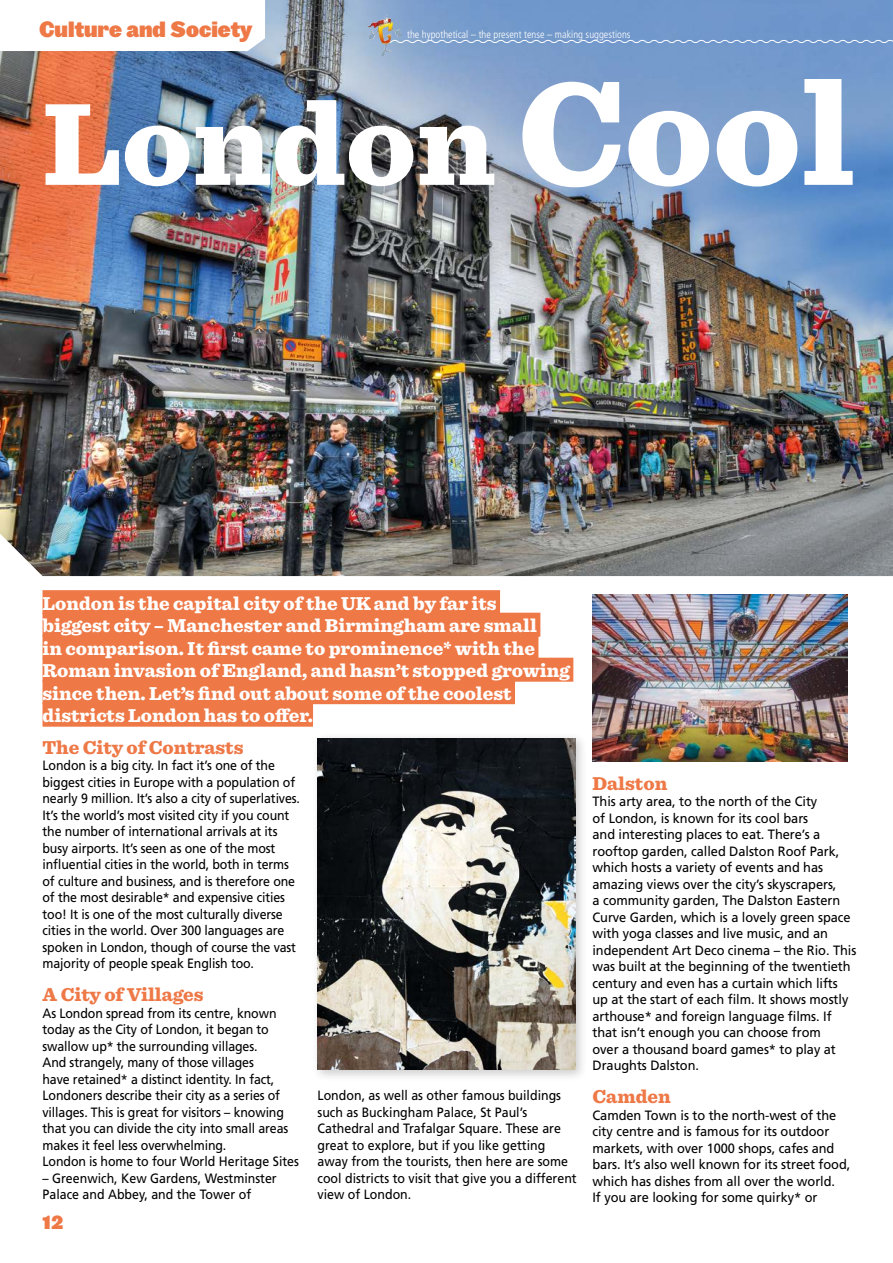
<style>
.page{position:relative;width:893px;height:1263px;background:#fff}
.page>*{position:absolute;margin:0;border:0;box-sizing:border-box;transform-origin:0 0}
.t1{font:900 122.4px "Sentinel";color:#fff}
.t2{font:21px "Leviathan HTF Black";color:#ee7846;scale:.9 1}
.t3{font:900 19.5px/22.5px "Sentinel";color:#fff}
.t4{font:900 19.5px "Sentinel";color:#ee7846}
.t5{font:18px "Leviathan HTF Black";color:#ee7846;scale:.9 1}
.t6{font:13.5px/16.5px "Frutiger";letter-spacing:-.005em;color:#000;scale:.92 1}
.t7{font:13.5px/16.5px "Frutiger";letter-spacing:-.005em;color:#000;scale:.95 1}
.t8{font:300 condensed 10.5px "Frutiger";color:#fff}
.s1{font-size:153px}
</style>
<div class="page">
<img style="left:0;top:0;width:893px;height:576px">
<svg style="left:0;top:0;width:265px;height:51px"></svg>
<svg style="left:385px;top:39px;width:508px;height:5px;background:#93afd5"></svg>
<img style="left:367px;top:15px;width:20px;height:13px">
<div style="left:43px;top:590px;width:457px;height:24px;background:#ee7846"></div>
<div style="left:43px;top:613px;width:497px;height:24px;background:#ee7846"></div>
<div style="left:43px;top:635px;width:495px;height:24px;background:#ee7846"></div>
<div style="left:43px;top:658px;width:530px;height:24px;background:#ee7846"></div>
<div style="left:43px;top:680px;width:472px;height:24px;background:#ee7846"></div>
<div style="left:43px;top:703px;width:270px;height:24px;background:#ee7846"></div>
<div style="left:312px;top:732px;width:275px;height:350px;background:#000;opacity:.2"></div>
<img style="left:317px;top:738px;width:258px;height:332px">
<img style="left:592px;top:594px;width:256px;height:167px">
<h2 class="t2" style="left:39px;top:15px;width:238px">Culture and Society</h2>
<p class="t8" style="left:407px;top:28px;width:225px">the hypothetical – the present tense – making suggestions</p>
<h1 class="t1" style="left:43px;top:46px;width:815px">London <span class="s1">Cool</span></h1>
<p class="t3" style="left:43px;top:591px;width:529px">London is the capital city of the UK and by far its<br>biggest city – Manchester and Birmingham are small<br>in comparison. It first came to prominence* with the Roman invasion of England, and hasn’t stopped growing since then. Let’s find out about some of the coolest districts London has to offer.</p>
<h3 class="t4" style="left:43px;top:732px;width:202px">The City of Contrasts</h3>
<p class="t6" style="left:43px;top:757px;width:281px">London is a big city. In fact it’s one of the biggest cities in Europe with a population of nearly 9 million. It’s also a city of superlatives.<br>It’s the world’s most visited city if you count the number of international arrivals at its busy airports. It’s seen as one of the most influential cities in the world, both in terms of culture and business, and is therefore one of the most desirable* and expensive cities too! It is one of the most culturally diverse cities in the world. Over 300 languages are spoken in London, though of course the vast majority of people speak English too.</p>
<h3 class="t4" style="left:43px;top:979px;width:162px">A City of Villages</h3>
<p class="t6" style="left:43px;top:1005px;width:280px">As London spread from its centre, known today as the City of London, it began to swallow up* the surrounding villages.<br>And strangely, many of those villages<br>have retained* a distinct identity. In fact, Londoners describe their city as a series of villages. This is great for visitors – knowing that you can divide the city into small areas makes it feel less overwhelming.<br>London is home to four World Heritage Sites</p>
<p class="t6" style="left:43px;top:1170px;width:256px">– Greenwich, Kew Gardens, Westminster<br>Palace and Abbey, and the Tower of</p>
<h3 class="t5" style="left:43px;top:1211px;width:25px">12</h3>
<p class="t6" style="left:317px;top:1087px;width:283px">London, as well as other famous buildings such as Buckingham Palace, St Paul’s Cathedral and Trafalgar Square. These are great to explore, but if you like getting away from the tourists, then here are some cool districts to visit that give you a different view of London.</p>
<h3 class="t4" style="left:592px;top:768px;width:76px">Dalston</h3>
<p class="t7" style="left:592px;top:793px;width:279px">This arty area, to the north of the City<br>of London, is known for its cool bars<br>and interesting places to eat. There’s a rooftop garden, called Dalston Roof Park, which hosts a variety of events and has amazing views over the city’s skyscrapers,<br>a community garden, The Dalston Eastern Curve Garden, which is a lovely green space with yoga classes and live music, and an independent Art Deco cinema – the Rio. This was built at the beginning of the twentieth century and even has a curtain which lifts up at the start of each film. It shows mostly arthouse* and foreign language films. If that isn’t enough you can choose from<br>over a thousand board games* to play at Draughts Dalston.</p>
<h3 class="t4" style="left:592px;top:1081px;width:80px">Camden</h3>
<p class="t7" style="left:592px;top:1107px;width:273px">Camden Town is to the north-west of the city centre and is famous for its outdoor markets, with over 1000 shops, cafes and bars. It’s also well known for its street food, which has dishes from all over the world.<br>If you are looking for some quirky* or</p>
</div>
